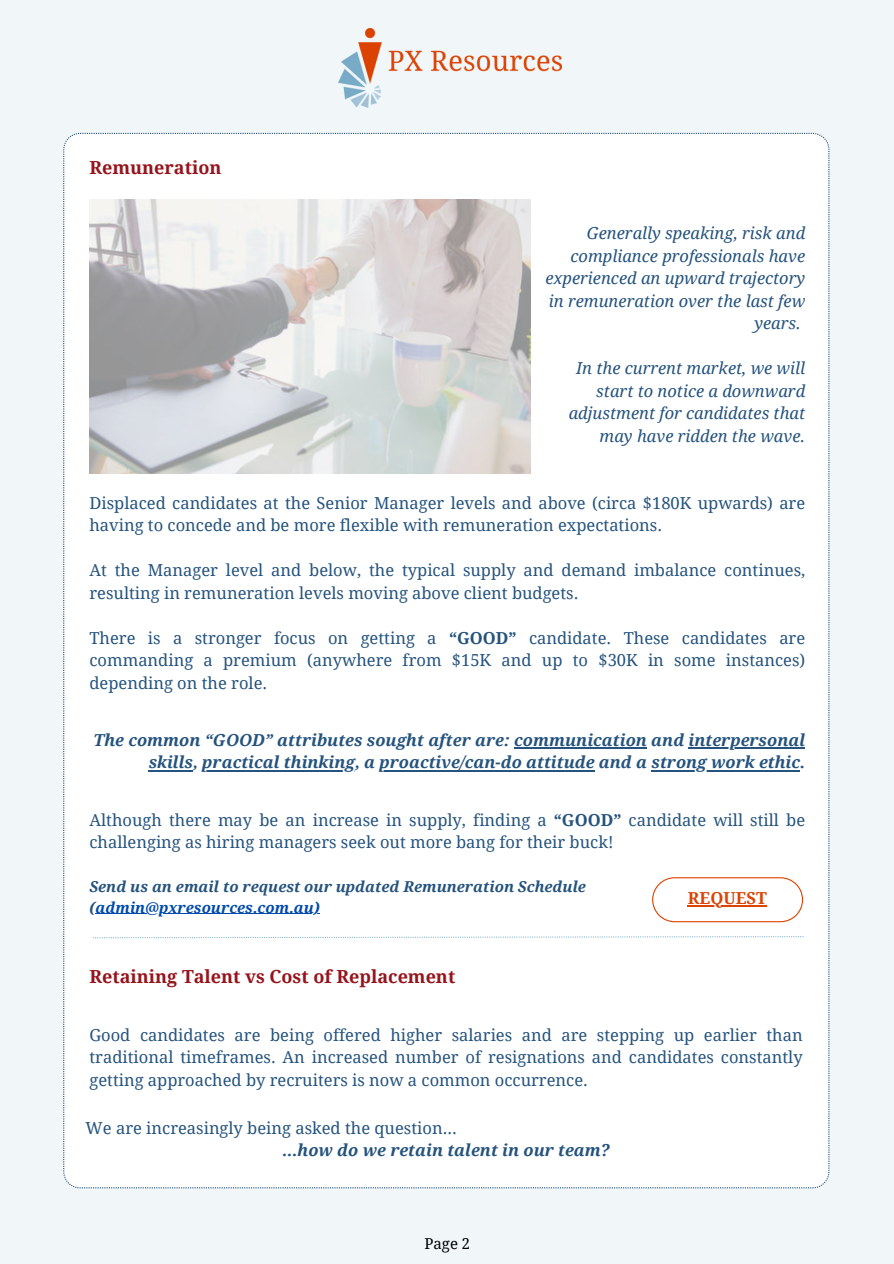
<style>
.page{position:relative;width:894px;height:1264px;background:#fff}
.page>*{position:absolute;margin:0;border:0;box-sizing:border-box;transform-origin:0 0}
.t1{font:700 18px "Droid Serif";color:#96141c}
.t2{font:16.5px/22.5px "Droid Serif";color:#25537d}
.t3{font:italic 16.5px/22.5px "Droid Serif";color:#25537d;text-align:right}
.t4{font:italic 700 16.5px/22.5px "Droid Serif";color:#25537d;text-align:right}
.t5{font:700 16.5px "Droid Serif";color:#dc4405}
.t6{font:italic 700 15px/20.2px "Droid Serif";color:#25537d}
.t7{font:15px "Droid Serif";color:#000}
.s1{font-weight:700}
.s2{color:#004aad}
</style>
<div class="page">
<div style="left:0;top:0;width:893px;height:1263px;background:#f1f6f9"></div>
<div style="left:63px;top:133px;width:766px;height:1055px;background:#fff"></div>
<img style="left:338px;top:28px;width:223px;height:79px">
<hr style="left:514px;top:747px;width:132px;height:2px;background:#25537d">
<hr style="left:688px;top:747px;width:117px;height:2px;background:#25537d">
<hr style="left:149px;top:770px;width:44px;height:1px;background:#25537d">
<hr style="left:202px;top:770px;width:153px;height:1px;background:#25537d">
<hr style="left:379px;top:770px;width:215px;height:1px;background:#25537d">
<hr style="left:651px;top:770px;width:149px;height:1px;background:#25537d">
<hr style="left:95px;top:913px;width:225px;height:1px;background:#004aad">
<img style="left:89px;top:199px;width:441px;height:274px">
<svg style="left:93px;top:936px;width:710px;height:2px"></svg>
<svg style="left:652px;top:877px;width:150px;height:45px"></svg>
<hr style="left:687px;top:905px;width:79px;height:1px;background:#dc4405">
<p class="t1" style="left:89px;top:157px;width:133px">Remuneration</p>
<p class="t3" style="left:545px;top:222px;width:261px">Generally speaking, risk and compliance professionals have experienced an upward trajectory in remuneration over the last few years.</p>
<p class="t3" style="left:568px;top:357px;width:238px">In the current market, we will start to notice a downward adjustment for candidates that may have ridden the wave.</p>
<p class="t2" style="left:89px;top:491px;width:717px">Displaced candidates at the Senior Manager levels and above (circa $180K upwards) are having to concede and be more flexible with remuneration expectations.</p>
<p class="t2" style="left:89px;top:559px;width:717px">At the Manager level and below, the typical supply and demand imbalance continues, resulting in remuneration levels moving above client budgets.</p>
<p class="t2" style="left:89px;top:626px;width:717px;text-align:justify">There is a stronger focus on getting a <span class="s1">“GOOD”</span> candidate. These candidates are commanding a premium (anywhere from $15K and up to $30K in some instances) depending on the role.</p>
<p class="t4" style="left:94px;top:729px;width:713px">The common “GOOD” attributes sought after are: communication and interpersonal skills, practical thinking, a proactive/can-do attitude and a strong work ethic.</p>
<p class="t2" style="left:89px;top:808px;width:717px">Although there may be an increase in supply, finding a <span class="s1">“GOOD”</span> candidate will still be challenging as hiring managers seek out more bang for their buck!</p>
<p class="t6" style="left:89px;top:877px;width:498px">Send us an email to request our updated Remuneration Schedule (<span class="s2">admin@pxresources.com.au)</span></p>
<p class="t5" style="left:687px;top:888px;width:80px">REQUEST</p>
<p class="t1" style="left:89px;top:966px;width:367px">Retaining Talent vs Cost of Replacement</p>
<p class="t2" style="left:89px;top:1023px;width:714px;text-align:justify">Good candidates are being offered higher salaries and are stepping up earlier than traditional timeframes. An increased number of resignations and candidates constantly getting approached by recruiters is now a common occurrence.</p>
<p class="t2" style="left:86px;top:1116px;width:372px">We are increasingly being asked the question...</p>
<p class="t4" style="left:282px;top:1139px;width:329px">...how do we retain talent in our team?</p>
<p class="t7" style="left:424px;top:1234px;width:47px">Page 2</p>
</div>
